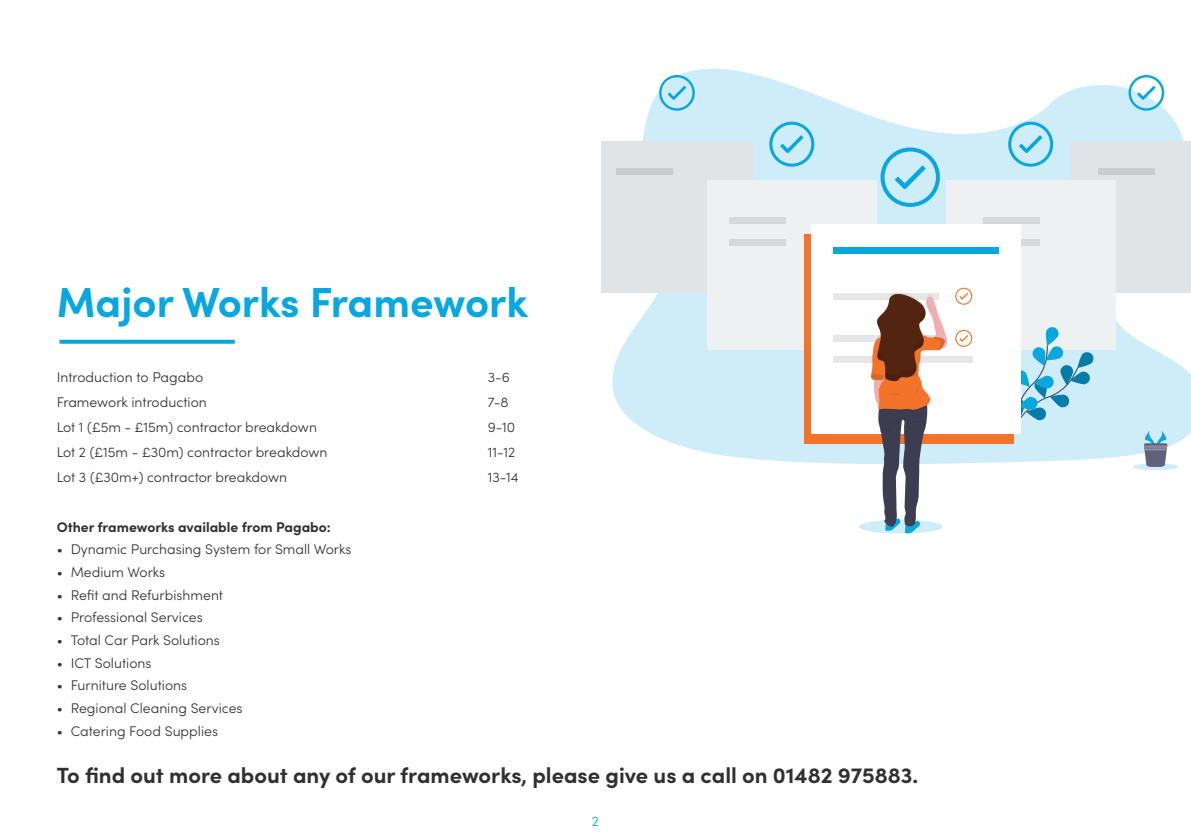
<style>
.page{position:relative;width:1191px;height:840px;background:#fff}
.page>*{position:absolute;margin:0;border:0;box-sizing:border-box;transform-origin:0 0}
.t1{font:700 42px "Sofia Pro";color:#08a7e0}
.t2{font:700 22px "Sofia Pro";color:#312f30}
.t3{font:300 14px "Sofia Pro";color:#312f30}
.t4{font:700 14px "Sofia Pro";color:#312f30}
.t5{font:300 14px "Sofia Pro";color:#08a7e0}
</style>
<div class="page">
<svg style="left:612px;top:69px;width:579px;height:395px;fill:#ceedf8"></svg>
<div style="left:601px;top:141px;width:152px;height:152px;background:#e1e4e7"></div>
<div style="left:1070px;top:141px;width:121px;height:152px;background:#e1e4e7"></div>
<svg style="left:659px;top:75px;width:36px;height:36px"></svg>
<svg style="left:1128px;top:75px;width:36px;height:36px"></svg>
<svg style="left:769px;top:122px;width:45px;height:45px;background:#9cdbf1"></svg>
<svg style="left:1008px;top:122px;width:45px;height:45px;background:#9ddbf2"></svg>
<svg style="left:880px;top:147px;width:60px;height:60px;background:#9ddbf2"></svg>
<div style="left:707px;top:181px;width:169px;height:169px;background:#edf1f2"></div>
<div style="left:946px;top:181px;width:169px;height:169px;background:#edf1f2"></div>
<div style="left:616px;top:168px;width:56px;height:6px;background:#cacdd0"></div>
<div style="left:1097px;top:168px;width:57px;height:6px;background:#cacdd0"></div>
<svg style="left:1020px;top:326px;width:74px;height:105px"></svg>
<div style="left:729px;top:217px;width:56px;height:6px;background:#d5d9da"></div>
<div style="left:729px;top:239px;width:56px;height:6px;background:#d5d9da"></div>
<div style="left:983px;top:217px;width:56px;height:6px;background:#d5d9da"></div>
<div style="left:983px;top:239px;width:56px;height:6px;background:#d5d9da"></div>
<div style="left:804px;top:234px;width:209px;height:209px;background:#f3732a"></div>
<div style="left:811px;top:224px;width:209px;height:209px;background:#fff"></div>
<div style="left:833px;top:247px;width:165px;height:7px;background:#08a7e0"></div>
<div style="left:833px;top:293px;width:105px;height:6px;background:#e6e6e6"></div>
<div style="left:833px;top:335px;width:102px;height:6px;background:#e6e6e6"></div>
<div style="left:833px;top:356px;width:139px;height:6px;background:#e6e6e6"></div>
<svg style="left:955px;top:287px;width:17px;height:17px"></svg>
<svg style="left:955px;top:329px;width:17px;height:18px"></svg>
<svg style="left:859px;top:519px;width:83px;height:14px"></svg>
<svg style="left:1132px;top:463px;width:46px;height:7px"></svg>
<svg style="left:1143px;top:430px;width:25px;height:36px"></svg>
<svg style="left:869px;top:292px;width:79px;height:241px"></svg>
<svg style="left:60px;top:339px;width:175px;height:4px"></svg>
<p class="t1" style="left:57px;top:270px;width:473px">Major Works Framework</p>
<p class="t3" style="left:57px;top:366px;width:148px">Introduction to Pagabo</p>
<p class="t3" style="left:488px;top:366px;width:24px">3-6</p>
<p class="t3" style="left:57px;top:391px;width:152px">Framework introduction</p>
<p class="t3" style="left:488px;top:391px;width:22px">7-8</p>
<p class="t3" style="left:57px;top:416px;width:262px">Lot 1 (£5m - £15m) contractor breakdown</p>
<p class="t3" style="left:488px;top:416px;width:29px">9-10</p>
<p class="t3" style="left:57px;top:441px;width:272px">Lot 2 (£15m - £30m) contractor breakdown</p>
<p class="t3" style="left:488px;top:441px;width:29px">11-12</p>
<p class="t3" style="left:57px;top:466px;width:232px">Lot 3 (£30m+) contractor breakdown</p>
<p class="t3" style="left:488px;top:466px;width:32px">13-14</p>
<p class="t4" style="left:57px;top:515px;width:276px">Other frameworks available from Pagabo:</p>
<p class="t3" style="left:57px;top:539px;width:296px">• Dynamic Purchasing System for Small Works</p>
<p class="t3" style="left:57px;top:561px;width:110px">• Medium Works</p>
<p class="t3" style="left:57px;top:584px;width:168px">• Refit and Refurbishment</p>
<p class="t3" style="left:57px;top:607px;width:148px">• Professional Services</p>
<p class="t3" style="left:57px;top:629px;width:165px">• Total Car Park Solutions</p>
<p class="t3" style="left:57px;top:652px;width:96px">• ICT Solutions</p>
<p class="t3" style="left:57px;top:675px;width:132px">• Furniture Solutions</p>
<p class="t3" style="left:57px;top:697px;width:187px">• Regional Cleaning Services</p>
<p class="t3" style="left:57px;top:720px;width:163px">• Catering Food Supplies</p>
<p class="t2" style="left:57px;top:758px;width:863px">To find out more about any of our frameworks, please give us a call on 01482 975883.</p>
<p class="t5" style="left:592px;top:810px;width:9px">2</p>
</div>
